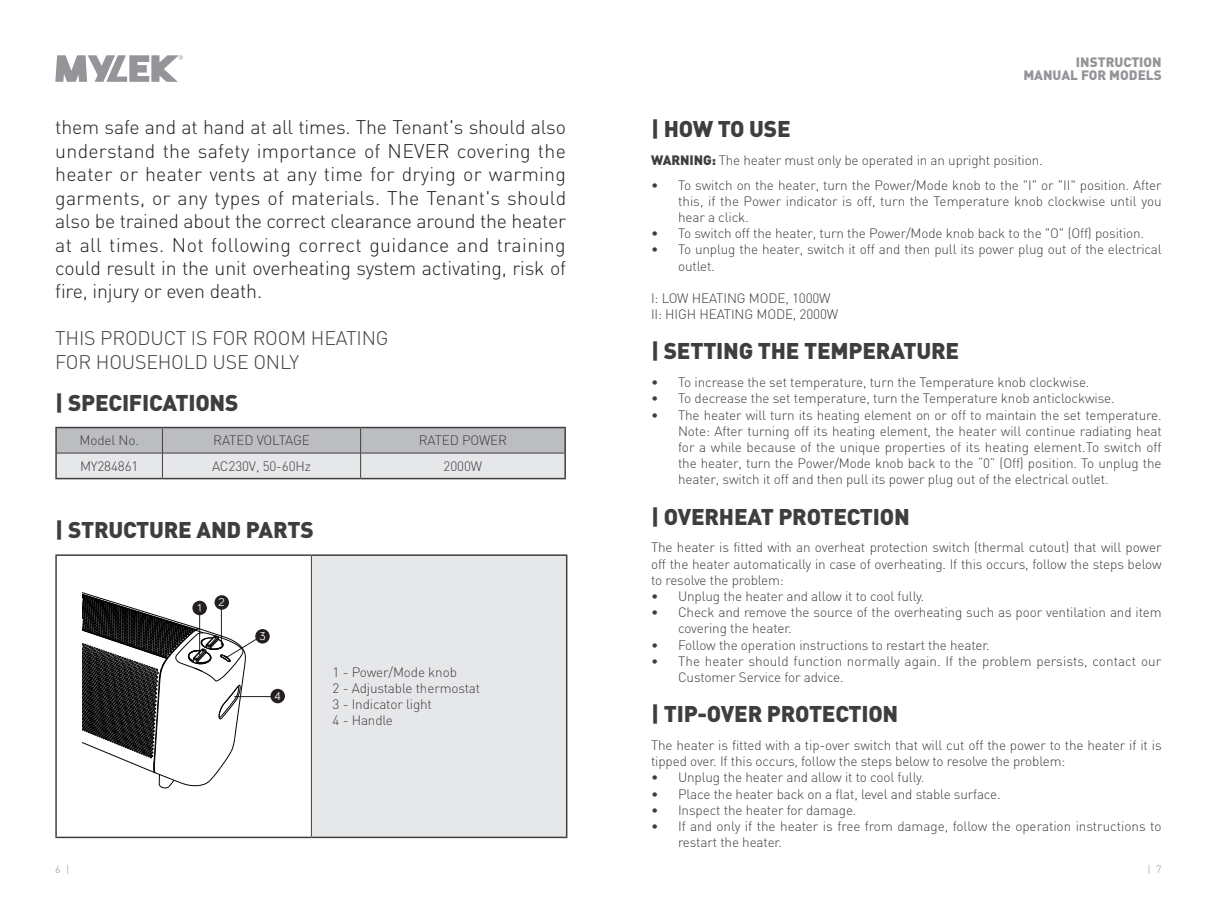
<style>
.page{position:relative;width:1217px;height:919px;background:#fff}
.page>*{position:absolute;margin:0;border:0;box-sizing:border-box;transform-origin:0 0}
.t1{font:900 22.5px "DIN";letter-spacing:-.01em;color:#3e3e3f}
.t2{font:300 19.5px/23.4px "DIN Pro";letter-spacing:-.01em;color:#231f20;text-align:justify}
.t3{font:300 19.5px/23.4px "DIN";letter-spacing:-.01em;color:#3e3e3f}
.t4{font:300 13.5px/16.2px "DIN";letter-spacing:-.01em;color:#3e3e3f}
.t5{font:300 13.5px/16.2px "DIN Pro";letter-spacing:-.01em;color:#3e3e3f;text-align:justify}
.t6{font:900 13.5px/13.5px "DIN";color:#939598;text-align:right}
.t7{font:11.7px "Bariol";color:#fff}
.t8{font:300 10.5px "DIN";color:#939598}
.s1{font-weight:900}
.s2{font-family:"DIN"}
</style>
<div class="page">
<svg style="left:55px;top:55px;width:128px;height:27px"></svg>
<hr style="left:55px;top:427px;width:107px;height:1px;background:#3e3e3f">
<hr style="left:55px;top:428px;width:2px;height:25px;background:#3e3e3f">
<hr style="left:360px;top:427px;width:206px;height:1px;background:#3e3e3f">
<hr style="left:564px;top:428px;width:2px;height:25px;background:#3e3e3f">
<hr style="left:55px;top:453px;width:2px;height:25px;background:#3e3e3f">
<hr style="left:564px;top:453px;width:2px;height:25px;background:#3e3e3f">
<hr style="left:55px;top:478px;width:107px;height:1px;background:#3e3e3f">
<hr style="left:162px;top:478px;width:198px;height:1px;background:#3e3e3f">
<hr style="left:360px;top:478px;width:206px;height:1px;background:#3e3e3f">
<svg style="left:56px;top:427px;width:509px;height:51px"></svg>
<div style="left:311px;top:555px;width:255px;height:282px;background:#e6e7e9"></div>
<hr style="left:55px;top:554px;width:256px;height:2px;background:#3e3e3f">
<hr style="left:55px;top:556px;width:2px;height:280px;background:#3e3e3f">
<hr style="left:311px;top:554px;width:256px;height:2px;background:#3e3e3f">
<hr style="left:566px;top:556px;width:1px;height:280px;background:#3e3e3f">
<hr style="left:55px;top:836px;width:256px;height:2px;background:#3e3e3f">
<hr style="left:311px;top:836px;width:256px;height:2px;background:#3e3e3f">
<hr style="left:311px;top:556px;width:1px;height:280px;background:#3e3e3f">
<hr style="left:234px;top:696px;width:39px;height:1px;background:#231f20">
<div style="left:255px;top:629px;width:15px;height:14px;background:#231f20;border-radius:50%"></div>
<div style="left:270px;top:688px;width:15px;height:15px;background:#231f20;border-radius:50%"></div>
<svg style="left:83px;top:592px;width:176px;height:196px"></svg>
<p class="t2" style="left:55px;top:115px;width:512px">them safe and at hand at all times. The Tenant's should also understand the safety importance of NEVER covering the heater or heater vents at any time for drying or warming garments, or any types of materials. The Tenant's should also be trained about the correct clearance around the heater at all times. Not following correct guidance and training could result in the unit overheating system activating, risk of fire, injury or even death.</p>
<h2 class="t3" style="left:55px;top:326px;width:335px">THIS PRODUCT IS FOR ROOM HEATING<br>FOR HOUSEHOLD USE ONLY</h2>
<h1 class="t1" style="left:55px;top:387px;width:185px">| SPECIFICATIONS</h1>
<p class="t4" style="left:79px;top:432px;width:61px">Model No.</p>
<p class="t4" style="left:213px;top:432px;width:98px">RATED VOLTAGE</p>
<p class="t4" style="left:418px;top:432px;width:90px">RATED POWER</p>
<p class="t4" style="left:80px;top:457px;width:60px">MY284861</p>
<p class="t4" style="left:212px;top:457px;width:100px">AC230V, 50-60Hz</p>
<p class="t4" style="left:443px;top:457px;width:40px">2000W</p>
<h1 class="t1" style="left:55px;top:515px;width:260px">| STRUCTURE AND PARTS</h1>
<p class="t7" style="left:197px;top:599px;width:6px">1</p>
<p class="t7" style="left:218px;top:594px;width:8px">2</p>
<p class="t7" style="left:259px;top:628px;width:8px">3</p>
<p class="t7" style="left:274px;top:687px;width:8px">4</p>
<p class="t4" style="left:332px;top:663px;width:149px">1 - Power/Mode knob<br>2 - Adjustable thermostat<br>3 - Indicator light<br>4 - Handle</p>
<p class="t6" style="left:1023px;top:54px;width:140px">INSTRUCTION<br>MANUAL FOR MODELS</p>
<h1 class="t1" style="left:651px;top:114px;width:141px">| HOW TO USE</h1>
<p class="t4" style="left:651px;top:152px;width:393px"><span class="s1">WARNING:</span> The heater must only be operated in an upright position.</p>
<p class="t4" style="left:678px;top:176px;width:485px;text-align:justify;text-indent:-27px">• To switch on the heater, turn the Power/Mode knob to the "I" or "II" position. After this, if the Power indicator is off, turn the Temperature knob clockwise until you hear a click.</p>
<p class="t4" style="left:651px;top:225px;width:494px">• To switch off the heater, turn the Power/Mode knob back to the "O" (Off) position.</p>
<p class="t4" style="left:678px;top:241px;width:485px;text-indent:-27px">• To unplug the heater, switch it off and then pull its power plug out of the electrical outlet.</p>
<p class="t4" style="left:651px;top:290px;width:189px">I: LOW HEATING MODE, 1000W<br>II: HIGH HEATING MODE, 2000W</p>
<h1 class="t1" style="left:651px;top:336px;width:309px">| SETTING THE TEMPERATURE</h1>
<p class="t5" style="left:651px;top:373px;width:440px">• To increase the set temperature, turn the Temperature knob clockwise.</p>
<p class="t5" style="left:651px;top:390px;width:465px">• To decrease the set temperature, turn the Temperature knob anticlockwise.</p>
<p class="t5" style="left:678px;top:406px;width:485px;text-indent:-27px">• The heater will turn its heating element on or off to maintain the set temperature.<br>Note: After turning off its heating element, the heater will continue radiating heat for a while because of the unique properties of its heating element.<span class="s2">To switch off</span></p>
<p class="t4" style="left:678px;top:455px;width:485px">the heater, turn the Power/Mode knob back to the “0” (Off) position. To unplug the heater, switch it off and then pull its power plug out of the electrical outlet.</p>
<h1 class="t1" style="left:651px;top:501px;width:260px">| OVERHEAT PROTECTION</h1>
<p class="t4" style="left:651px;top:539px;width:512px;text-align:justify">The heater is fitted with an overheat protection switch (thermal cutout) that will power off the heater automatically in case of overheating. If this occurs, follow the steps below to resolve the problem:</p>
<p class="t4" style="left:651px;top:588px;width:275px">• Unplug the heater and allow it to cool fully.</p>
<p class="t4" style="left:678px;top:604px;width:485px;text-indent:-27px">• Check and remove the source of the overheating such as poor ventilation and item covering the heater.</p>
<p class="t4" style="left:651px;top:636px;width:340px">• Follow the operation instructions to restart the heater.</p>
<p class="t4" style="left:678px;top:652px;width:484px;text-indent:-27px">• The heater should function normally again. If the problem persists, contact our<br>Customer Service for advice.</p>
<h1 class="t1" style="left:651px;top:699px;width:249px">| TIP-OVER PROTECTION</h1>
<p class="t4" style="left:651px;top:736px;width:512px">The heater is fitted with a tip-over switch that will cut off the power to the heater if it is tipped over. If this occurs, follow the steps below to resolve the problem:</p>
<p class="t4" style="left:651px;top:769px;width:275px">• Unplug the heater and allow it to cool fully.</p>
<p class="t4" style="left:651px;top:785px;width:351px">• Place the heater back on a flat, level and stable surface.</p>
<p class="t4" style="left:651px;top:801px;width:207px">• Inspect the heater for damage.</p>
<p class="t4" style="left:678px;top:817px;width:485px;text-indent:-27px">• If and only if the heater is free from damage, follow the operation instructions to restart the heater.</p>
<p class="t8" style="left:55px;top:862px;width:16px">6 |</p>
<p class="t8" style="left:1147px;top:862px;width:16px">| 7</p>
</div>
